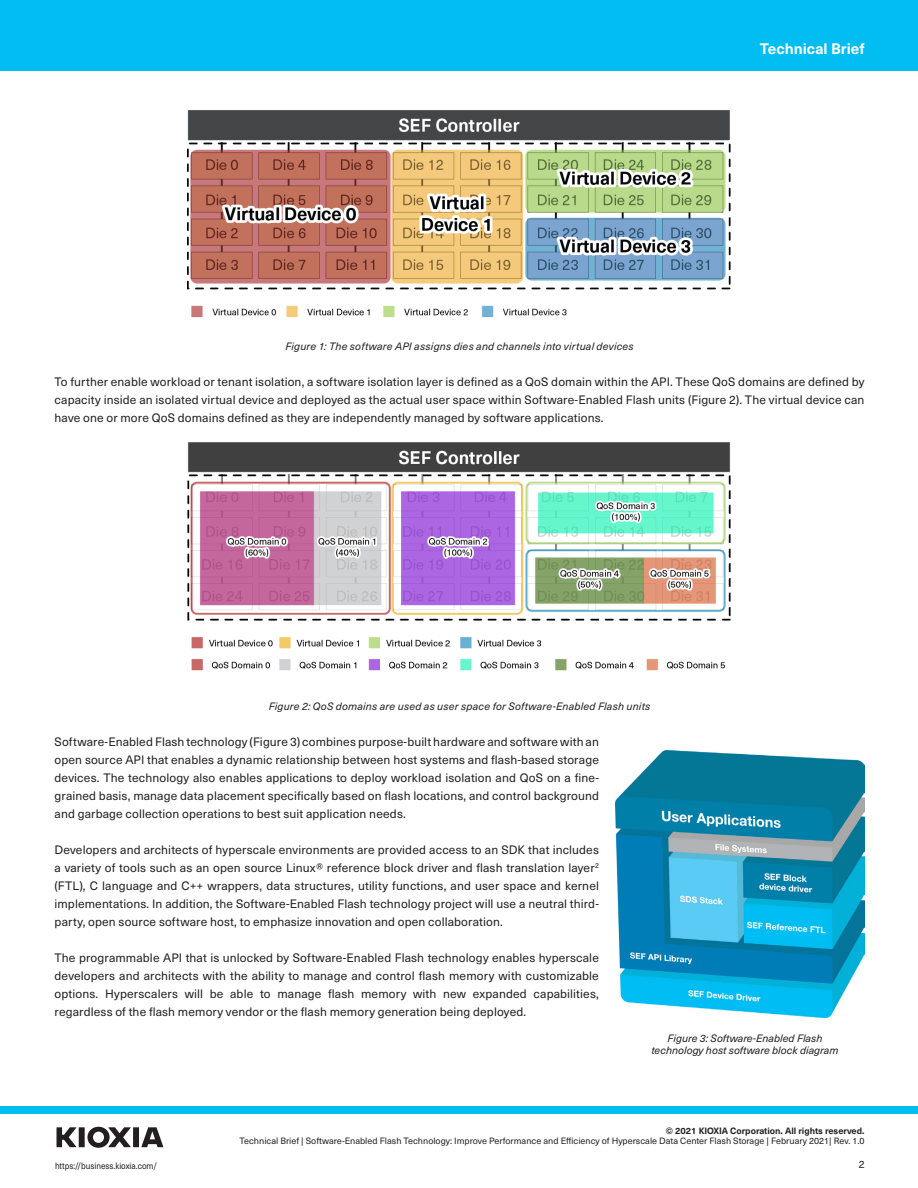
<style>
.page{position:relative;width:918px;height:1188px;background:#fff}
.page>*{position:absolute;margin:0;border:0;box-sizing:border-box;transform-origin:0 0}
.t1{font:700 15px "Neue Haas Unica W1 G";color:#fff}
.t2{font:12px/18px "Neue Haas Unica W1 G";letter-spacing:.01em;color:#231f20;text-align:justify}
.t3{font:italic 10.5px/12px "Neue Haas Unica W1 G";letter-spacing:.015em;color:#231f20;text-align:center}
.t4{font:10.5px "Neue Haas Unica W1 G";color:#231f20}
.t5{font:9px "Neue Haas Unica W1 G";color:#231f20}
.t6{font:700 9px "Neue Haas Unica W1 G";color:#231f20}
.t7{font:9px "Neue Haas Unica W1 G";color:#231f20;scale:.89 1}
</style>
<div class="page">
<div style="left:0;top:1106px;width:918px;height:8px;background:#01bdf2"></div>
<div style="left:0;top:0;width:918px;height:71px;background:#01bdf2"></div>
<svg style="left:57px;top:1127px;width:106px;height:21px"></svg>
<img style="left:188px;top:111px;width:542px;height:207px">
<img style="left:188px;top:443px;width:542px;height:228px">
<img style="left:615px;top:751px;width:249px;height:266px">
<p class="t1" style="left:760px;top:37px;width:106px">Technical Brief</p>
<p class="t3" style="left:285px;top:340px;width:350px">Figure 1: The software API assigns dies and channels into virtual devices</p>
<p class="t2" style="left:55px;top:372px;width:812px">To further enable workload or tenant isolation, a software isolation layer is defined as a QoS domain within the API. These QoS domains are defined by capacity inside an isolated virtual device and deployed as the actual user space within Software-Enabled Flash units (Figure 2). The virtual device can have one or more QoS domains defined as they are independently managed by software applications.</p>
<p class="t3" style="left:269px;top:700px;width:383px">Figure 2: QoS domains are used as user space for Software-Enabled Flash units</p>
<p class="t2" style="left:55px;top:732px;width:546px">Software-Enabled Flash technology (Figure 3) combines purpose-built hardware and software with an open source API that enables a dynamic relationship between host systems and flash-based storage devices. The technology also enables applications to deploy workload isolation and QoS on a fine&shy;grained basis, manage data placement specifically based on flash locations, and control background and garbage collection operations to best suit application needs.</p>
<p class="t2" style="left:55px;top:840px;width:546px">Developers and architects of hyperscale environments are provided access to an SDK that includes a variety of tools such as an open source Linux® reference block driver and flash translation layer<sup>2 </sup>(FTL), C language and C++ wrappers, data structures, utility functions, and user space and kernel implementations. In addition, the Software-Enabled Flash technology project will use a neutral third&shy;party, open source software host, to emphasize innovation and open collaboration.</p>
<p class="t2" style="left:55px;top:948px;width:546px">The programmable API that is unlocked by Software-Enabled Flash technology enables hyperscale developers and architects with the ability to manage and control flash memory with customizable options. Hyperscalers will be able to manage flash memory with new expanded capabilities, regardless of the flash memory vendor or the flash memory generation being deployed.</p>
<p class="t3" style="left:651px;top:1031px;width:189px">Figure 3: Software-Enabled Flash technology host software block diagram</p>
<p class="t6" style="left:666px;top:1124px;width:200px">© 2021 KIOXIA Corporation. All rights reserved.</p>
<p class="t5" style="left:240px;top:1135px;width:626px">Technical Brief | Software-Enabled Flash Technology: Improve Performance and Efficiency of Hyperscale Data Center Flash Storage | February 2021| Rev. 1.0</p>
<p class="t7" style="left:55px;top:1159px;width:116px">https://business.kioxia.com/</p>
<p class="t4" style="left:859px;top:1157px;width:7px">2</p>
</div>
